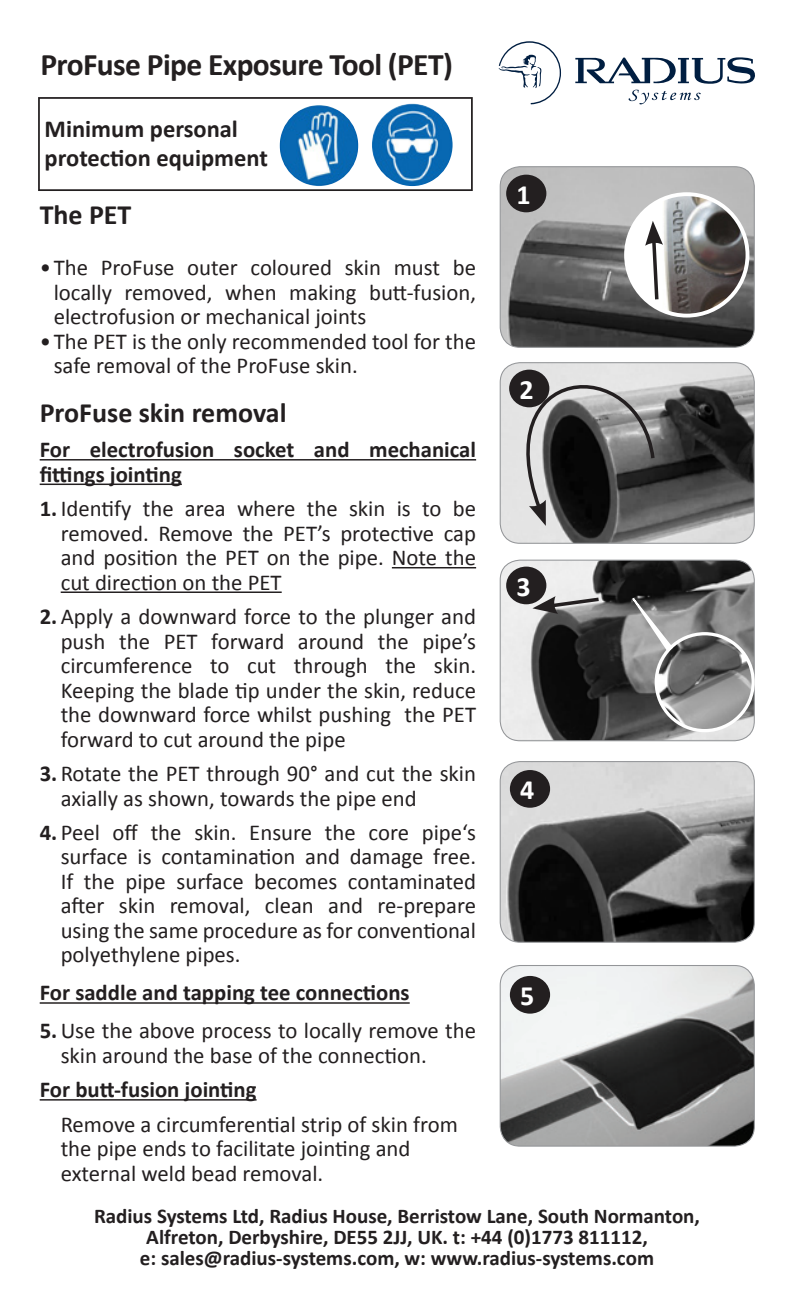
<style>
.page{position:relative;width:794px;height:1290px;background:#fff}
.page>*{position:absolute;margin:0;border:0;box-sizing:border-box;transform-origin:0 0}
.t1{font:700 31.5px "Calibri";letter-spacing:-.02em;color:#231f20}
.t2{font:700 28px "Calibri";color:#231f20}
.t3{font:700 28px "Calibri";color:#fff}
.t4{font:700 24.5px/29.4px "Calibri";color:#231f20}
.t5{font:22.75px/24.5px "Calibri";color:#231f20}
.t6{font:700 22.75px/24.5px "Calibri";color:#231f20}
.t7{font:700 21px "Calibri";color:#231f20}
.s1{font-weight:700}
</style>
<div class="page">
<svg style="left:499px;top:41px;width:62px;height:63px"></svg>
<svg style="left:575px;top:57px;width:180px;height:27px"></svg>
<svg style="left:628px;top:90px;width:72px;height:14px"></svg>
<hr style="left:40px;top:459px;width:436px;height:1px;background:#231f20">
<hr style="left:40px;top:483px;width:142px;height:2px;background:#231f20">
<hr style="left:392px;top:567px;width:84px;height:1px;background:#231f20">
<hr style="left:61px;top:591px;width:221px;height:2px;background:#231f20">
<hr style="left:40px;top:1002px;width:370px;height:2px;background:#231f20">
<hr style="left:40px;top:1099px;width:216px;height:1px;background:#231f20">
<img style="left:500px;top:167px;width:254px;height:180px">
<div style="left:500px;top:166px;width:255px;height:182px;border:1px solid #939598;border-radius:20px"></div>
<img style="left:500px;top:363px;width:254px;height:180px">
<div style="left:500px;top:362px;width:255px;height:182px;border:1px solid #939598;border-radius:20px"></div>
<img style="left:500px;top:560px;width:254px;height:181px">
<div style="left:500px;top:560px;width:255px;height:181px;border:1px solid #939598;border-radius:20px"></div>
<img style="left:500px;top:761px;width:253px;height:181px">
<div style="left:500px;top:761px;width:255px;height:182px;border:1px solid #939598;border-radius:20px"></div>
<img style="left:500px;top:965px;width:254px;height:181px">
<div style="left:500px;top:965px;width:255px;height:181px;border:1px solid #939598;border-radius:20px"></div>
<div style="left:506px;top:175px;width:40px;height:37px;background:#231f20;border-radius:50%"></div>
<div style="left:506px;top:567px;width:40px;height:37px;background:#231f20;border-radius:50%"></div>
<svg style="left:499px;top:362px;width:158px;height:164px;background:#807f80"></svg>
<img style="left:656px;top:634px;width:97px;height:96px">
<div style="left:654px;top:632px;width:101px;height:100px;border:3px solid #fff;border-radius:50%"></div>
<div style="left:510px;top:770px;width:40px;height:38px;background:#231f20;border-radius:50%"></div>
<div style="left:510px;top:976px;width:40px;height:37px;background:#231f20;border-radius:50%"></div>
<svg style="left:532px;top:563px;width:142px;height:91px;background:#686868"></svg>
<img style="left:626px;top:194px;width:121px;height:122px;border-radius:61px">
<div style="left:624px;top:192px;width:125px;height:125px;border:4px solid #fff;border-radius:50%"></div>
<img style="left:280px;top:105px;width:78px;height:81px">
<img style="left:372px;top:104px;width:80px;height:82px;border-radius:41px">
<div style="left:38px;top:97px;width:435px;height:94px;border:2px solid #231f20"></div>
<svg style="left:645px;top:221px;width:18px;height:82px"></svg>
<p class="t1" style="left:40px;top:44px;width:414px">ProFuse Pipe Exposure Tool (PET(</p>
<p class="t4" style="left:45px;top:114px;width:225px">Minimum personal protection equipment</p>
<p class="t2" style="left:40px;top:197px;width:93px">The PET</p>
<p class="t5" style="left:40px;top:255px;width:50px">•The</p>
<p class="t5" style="left:101px;top:255px;width:75px">ProFuse</p>
<p class="t5" style="left:187px;top:255px;width:52px">outer</p>
<p class="t5" style="left:250px;top:255px;width:83px">coloured</p>
<p class="t5" style="left:345px;top:255px;width:38px">skin</p>
<p class="t5" style="left:394px;top:255px;width:48px">must</p>
<p class="t5" style="left:453px;top:255px;width:25px">be</p>
<p class="t5" style="left:369px;top:280px;width:109px">butt-fusion,</p>
<p class="t5" style="left:54px;top:280px;width:314px">locally<br>electrofusion or mechanical joints</p>
<p class="t5" style="left:54px;top:329px;width:424px;text-indent:-14px">•The PET is the only recommended tool for the safe removal of the ProFuse skin.</p>
<p class="t2" style="left:40px;top:395px;width:248px">ProFuse skin removal</p>
<p class="t6" style="left:369px;top:437px;width:108px">mechanical</p>
<p class="t5" style="left:225px;top:280px;width:53px">when</p>
<p class="t5" style="left:289px;top:280px;width:69px">making</p>
<p class="t5" style="left:125px;top:280px;width:90px">removed,</p>
<p class="t6" style="left:90px;top:437px;width:126px">electrofusion</p>
<p class="t6" style="left:234px;top:437px;width:62px">socket</p>
<p class="t6" style="left:314px;top:437px;width:37px">and</p>
<p class="t6" style="left:40px;top:437px;width:144px">For<br>fittings jointing</p>
<p class="t5" style="left:61px;top:496px;width:417px;text-indent:-21px"><span class="s1">1.</span>Identify<br>removed. Remove the PET s’ protective cap and position the PET on the pipe. Note the cut direction on the PET</p>
<p class="t5" style="left:40px;top:604px;width:438px;text-align:right"><span class="s1">2.</span>Apply a downward force to the plunger and pipe s’</p>
<p class="t5" style="left:143px;top:496px;width:32px">the</p>
<p class="t5" style="left:237px;top:496px;width:60px">where</p>
<p class="t5" style="left:307px;top:496px;width:32px">the</p>
<p class="t5" style="left:349px;top:496px;width:38px">skin</p>
<p class="t5" style="left:453px;top:496px;width:25px">be</p>
<p class="t5" style="left:397px;top:496px;width:16px">is</p>
<p class="t5" style="left:422px;top:496px;width:21px">to</p>
<p class="t5" style="left:185px;top:496px;width:42px">area</p>
<p class="t5" style="left:211px;top:629px;width:74px">forward</p>
<p class="t5" style="left:61px;top:629px;width:46px">push</p>
<p class="t5" style="left:119px;top:629px;width:32px">the</p>
<p class="t5" style="left:378px;top:629px;width:32px">the</p>
<p class="t5" style="left:298px;top:629px;width:68px">around</p>
<p class="t5" style="left:164px;top:629px;width:35px">PET</p>
<p class="t5" style="left:61px;top:653px;width:133px">circumference</p>
<p class="t5" style="left:61px;top:678px;width:417px">Keeping the blade tip under the skin, reduce</p>
<p class="t5" style="left:404px;top:702px;width:73px">the PET</p>
<p class="t5" style="left:294px;top:653px;width:75px">through</p>
<p class="t5" style="left:385px;top:653px;width:32px">the</p>
<p class="t5" style="left:434px;top:653px;width:44px">skin.</p>
<p class="t5" style="left:210px;top:653px;width:21px">to</p>
<p class="t5" style="left:247px;top:653px;width:31px">cut</p>
<p class="t5" style="left:61px;top:702px;width:332px">the downward force whilst pushing forward to cut around the pipe</p>
<p class="t5" style="left:61px;top:761px;width:417px;text-indent:-21px"><span class="s1">3.</span>Rotate the PET through 90° and cut the skin axially as shown, towards the pipe end</p>
<p class="t5" style="left:422px;top:820px;width:56px">pipe s‘</p>
<p class="t5" style="left:113px;top:820px;width:27px">off</p>
<p class="t5" style="left:40px;top:820px;width:62px"><span class="s1">4.</span>Peel</p>
<p class="t5" style="left:61px;top:845px;width:417px">surface is contamination and damage free.</p>
<p class="t5" style="left:348px;top:869px;width:130px">contaminated</p>
<p class="t5" style="left:151px;top:820px;width:32px">the</p>
<p class="t5" style="left:194px;top:820px;width:44px">skin.</p>
<p class="t5" style="left:325px;top:820px;width:32px">the</p>
<p class="t5" style="left:249px;top:820px;width:64px">Ensure</p>
<p class="t5" style="left:369px;top:820px;width:42px">core</p>
<p class="t5" style="left:61px;top:869px;width:14px">If</p>
<p class="t5" style="left:176px;top:869px;width:69px">surface</p>
<p class="t5" style="left:84px;top:869px;width:32px">the</p>
<p class="t5" style="left:254px;top:869px;width:85px">becomes</p>
<p class="t5" style="left:125px;top:869px;width:42px">pipe</p>
<p class="t3" style="left:516px;top:177px;width:16px">1</p>
<p class="t3" style="left:519px;top:372px;width:16px">2</p>
<p class="t3" style="left:516px;top:569px;width:16px">3</p>
<p class="t3" style="left:520px;top:772px;width:16px">4</p>
<p class="t5" style="left:61px;top:894px;width:417px">after<br>using the same procedure as for conventional polyethylene pipes.</p>
<p class="t6" style="left:40px;top:980px;width:371px">For saddle and tapping tee connections</p>
<p class="t5" style="left:61px;top:1018px;width:417px;text-indent:-21px"><span class="s1">5.</span>Use the above process to locally remove the skin around the base of the connection.</p>
<p class="t6" style="left:40px;top:1077px;width:218px">For butt-fusion jointing</p>
<p class="t5" style="left:61px;top:1112px;width:399px">Remove a circumferential strip of skin from the pipe ends to facilitate jointing and external weld bead removal.</p>
<p class="t7" style="left:94px;top:1203px;width:607px">Radius Systems Ltd, Radius House, Berristow Lane, South Normanton,</p>
<p class="t7" style="left:146px;top:1224px;width:503px">Alfreton, Derbyshire, DE55 2JJ, UK :t. +44 (0) 1773 811112,</p>
<p class="t7" style="left:140px;top:1245px;width:515px">:e sales@radius-systems.com w, : www.radius-systems.com</p>
<p class="t5" style="left:119px;top:894px;width:38px">skin</p>
<p class="t5" style="left:170px;top:894px;width:82px">removal,</p>
<p class="t5" style="left:265px;top:894px;width:51px">clean</p>
<p class="t5" style="left:328px;top:894px;width:36px">and</p>
<p class="t5" style="left:377px;top:894px;width:100px">re-prepare</p>
<p class="t3" style="left:520px;top:978px;width:16px">5</p>
</div>
